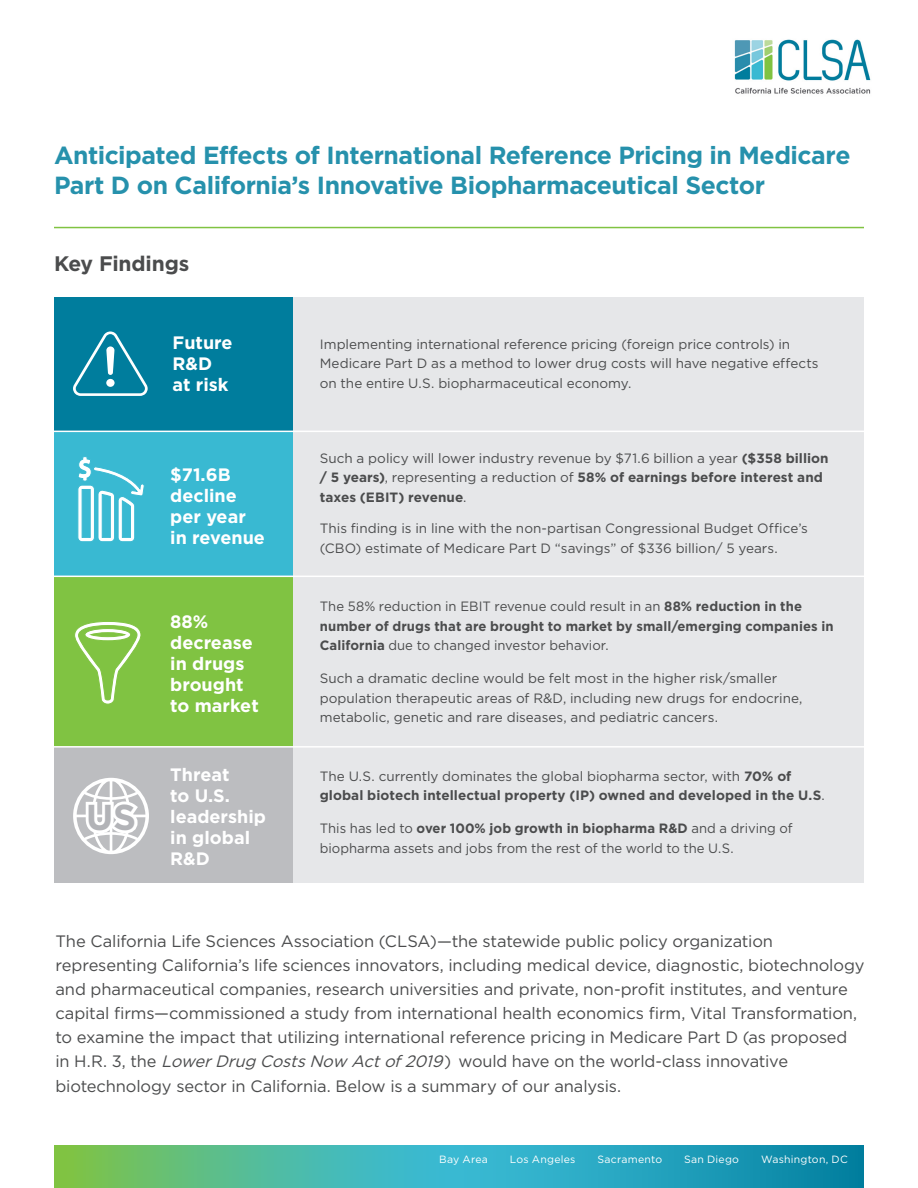
<style>
.page{position:relative;width:918px;height:1188px;background:#fff}
.page>*{position:absolute;margin:0;border:0;box-sizing:border-box;transform-origin:0 0}
.t1{font:700 36px "Gotham";color:#b2b3b7}
.Legal{font:700 24.75px/30px "Gotham";letter-spacing:-.02em;color:#2691ac}
.Legal-2{font:700 21px "Gotham";letter-spacing:-.01em;color:#4b4c4d}
.t2{font:700 18px/21px "Gotham";color:#fff}
.Legal-3{font:16.5px/24px "Gotham";letter-spacing:-.01em;color:#4b4c4d}
.Legal-4{font:13.5px/19.5px "Gotham";color:#4b4c4d}
.Legal-5{font:700 13.5px/19.5px "Gotham";letter-spacing:.005em;color:#4b4c4d}
.Legal-6{font:10.5px "Gotham";letter-spacing:.02em;color:#fff}
.s1{font-weight:700}
.s2{font-weight:400}
.s3{font-style:italic}
</style>
<div class="page">
<div style="left:247px;top:297px;width:617px;height:586px;background:#e6e7e9"></div>
<div style="left:54px;top:297px;width:239px;height:136px;background:#007d9d"></div>
<div style="left:54px;top:432px;width:239px;height:147px;background:#39b9d2"></div>
<div style="left:54px;top:576px;width:239px;height:171px;background:#80c342"></div>
<div style="left:54px;top:747px;width:239px;height:136px;background:#bcbdc0"></div>
<img style="left:734px;top:39px;width:137px;height:55px">
<svg style="left:55px;top:1146px;width:808px;height:42px;background:#3caea7"></svg>
<svg style="left:77px;top:457px;width:67px;height:85px"></svg>
<svg style="left:75px;top:621px;width:66px;height:83px"></svg>
<svg style="left:73px;top:778px;width:76px;height:76px"></svg>
<svg style="left:73px;top:331px;width:75px;height:65px"></svg>
<hr style="left:54px;top:431px;width:810px;height:1px;background:#fff">
<hr style="left:54px;top:576px;width:810px;height:1px;background:#fff">
<hr style="left:54px;top:746px;width:810px;height:2px;background:#fff">
<hr style="left:54px;top:227px;width:810px;height:1px;background:#80c342">
<p class="Legal" style="left:54px;top:140px;width:798px">Anticipated Effects of International Reference Pricing in Medicare<br>Part D on California’s Innovative Biopharmaceutical Sector</p>
<p class="Legal-2" style="left:54px;top:251px;width:137px">Key Findings</p>
<p class="t2" style="left:173px;top:332px;width:61px">Future<br>R&amp;D</p>
<p class="t2" style="left:173px;top:374px;width:58px">at risk</p>
<p class="t2" style="left:170px;top:464px;width:96px">$71.6B decline per year in revenue</p>
<p class="t1" style="left:86px;top:796px;width:52px">US</p>
<p class="t2" style="left:170px;top:611px;width:40px">88%</p>
<p class="t2" style="left:170px;top:632px;width:84px">decrease in drugs brought</p>
<p class="t2" style="left:170px;top:695px;width:90px">to market</p>
<p class="t2" style="left:170px;top:763px;width:61px">Threat</p>
<p class="t2" style="left:170px;top:784px;width:97px">to U.S. leadership in global<br>R&amp;D</p>
<p class="Legal-4" style="left:320px;top:334px;width:500px">Implementing international reference pricing (foreign price controls) in<br>Medicare Part D as a method to lower drug costs will have negative effects on the entire U.S. biopharmaceutical economy.</p>
<p class="Legal-4" style="left:320px;top:448px;width:510px">Such a policy will lower industry revenue by $71.6 billion a year <span class="s1">($358 billion / 5 years)</span>, representing a reduction of <span class="s1">58% of earnings before interest and taxes (EBIT) revenue</span>.</p>
<p class="Legal-4" style="left:320px;top:519px;width:490px">This finding is in line with the non-partisan Congressional Budget Office’s (CBO) estimate of Medicare Part D “savings” of $336 billion/ 5 years.</p>
<p class="Legal-5" style="left:320px;top:596px;width:515px"><span class="s2">The 58% reduction in EBIT revenue could result in an</span> 88% reduction in the number of drugs that are brought to market by small/emerging companies in<br>California <span class="s2">due to changed investor behavior.</span></p>
<p class="Legal-4" style="left:320px;top:669px;width:484px">Such a dramatic decline would be felt most in the higher risk/smaller population therapeutic areas of R&amp;D, including new drugs for endocrine, metabolic, genetic and rare diseases, and pediatric cancers.</p>
<p class="Legal-5" style="left:320px;top:766px;width:506px"><span class="s2">The U.S. currently dominates the global biopharma sector, with</span> 70% of global biotech intellectual property (IP) owned and developed in the U.S<span class="s2">.</span></p>
<p class="Legal-4" style="left:320px;top:819px;width:474px">This has led to <span class="s1">over 100% job growth in biopharma R&amp;D</span> and a driving of biopharma assets and jobs from the rest of the world to the U.S.</p>
<p class="Legal-3" style="left:56px;top:928px;width:811px">The California Life Sciences Association (CLSA)—the statewide public policy organization representing California’s life sciences innovators, including medical device, diagnostic, biotechnology and pharmaceutical companies, research universities and private, non-profit institutes, and venture capital firms—commissioned a study from international health economics firm, Vital Transformation, to examine the impact that utilizing international reference pricing in Medicare Part D (as proposed in H.R. 3, the <span class="s3">LowerDrug CostsNow Actof2019</span>) would have on the world-class innovative</p>
<p class="Legal-3" style="left:56px;top:1074px;width:567px">biotechnology sector in California. Below is a summary of our analysis.</p>
<p class="Legal-6" style="left:439px;top:1153px;width:50px">Bay Area</p>
<p class="Legal-6" style="left:510px;top:1153px;width:67px">Los Angeles</p>
<p class="Legal-6" style="left:597px;top:1153px;width:66px">Sacramento</p>
<p class="Legal-6" style="left:684px;top:1153px;width:56px">San Diego</p>
<p class="Legal-6" style="left:761px;top:1153px;width:88px">Washington, DC</p>
</div>
